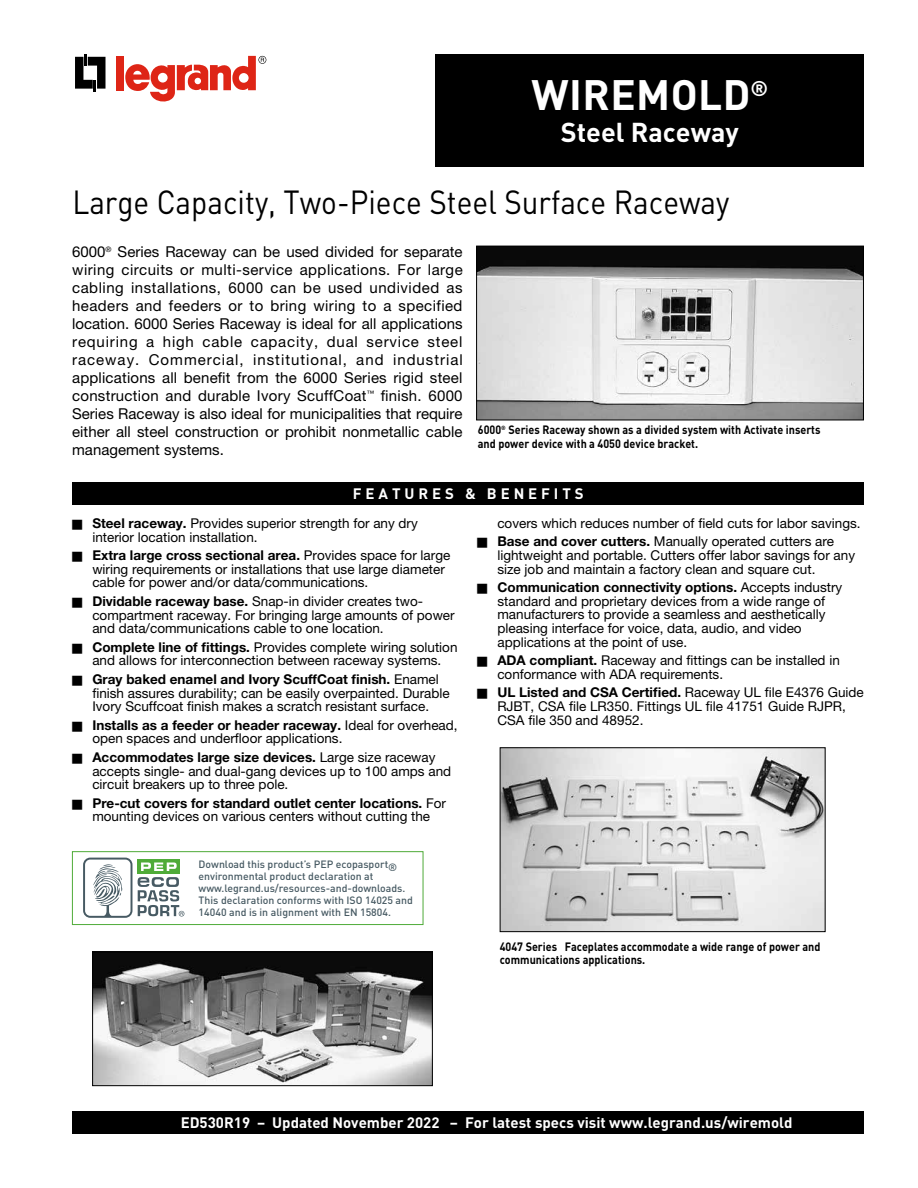
<style>
.page{position:relative;width:918px;height:1188px;background:#fff}
.page>*{position:absolute;margin:0;border:0;box-sizing:border-box;transform-origin:0 0}
.t1{font:700 42px "DIN Pro";letter-spacing:.01em;color:#fff}
.t2{font:33px "DIN Pro";color:#000;scale:.9 1}
.t3{font:700 27px "DIN Pro";color:#fff}
.t4{font:15px/18px "Helvetica Neue";color:#000;text-align:justify}
.t5{font:700 15px "DIN Pro";color:#fff}
.t6{font:700 15px "DIN Pro";letter-spacing:.26em;color:#fff}
.t7{font:13.5px/13.8px "Helvetica Neue";color:#000}
.t8{font:700 12px/13.5px "DIN Pro";color:#000;scale:.9 1}
.t9{font:500 10.5px/12px "DIN Pro";color:#475a63}
.s1{font-weight:700}
</style>
<div class="page">
<div style="left:436px;top:54px;width:428px;height:112px;background:#000"></div>
<div style="left:72px;top:482px;width:792px;height:23px;background:#000"></div>
<div style="left:72px;top:1111px;width:792px;height:23px;background:#000"></div>
<img style="left:478px;top:248px;width:384px;height:170px">
<div style="left:476px;top:246px;width:388px;height:174px;border:1px solid #000"></div>
<img style="left:94px;top:954px;width:337px;height:130px">
<div style="left:92px;top:952px;width:341px;height:134px;border:1px solid #000"></div>
<img style="left:502px;top:749px;width:322px;height:181px">
<div style="left:500px;top:747px;width:326px;height:185px;border:1px solid #000"></div>
<svg style="left:75px;top:54px;width:31px;height:37px"></svg>
<div style="left:117px;top:56px;width:7px;height:34px;background:#de2516"></div>
<svg style="left:125px;top:56px;width:141px;height:46px"></svg>
<div style="left:72px;top:851px;width:351px;height:74px;border:1px solid #4fab38"></div>
<div style="left:137px;top:859px;width:43px;height:15px;background:#4fab38"></div>
<svg style="left:141px;top:863px;width:36px;height:8px"></svg>
<svg style="left:83px;top:858px;width:49px;height:60px"></svg>
<svg style="left:138px;top:877px;width:46px;height:40px"></svg>
<h1 class="t1" style="left:532px;top:66px;width:238px">WIREMOLD<sup>®</sup></h1>
<h3 class="t3" style="left:561px;top:114px;width:180px">Steel Raceway</h3>
<h2 class="t2" style="left:72px;top:179px;width:732px">Large Capacity, Two-Piece Steel Surface Raceway</h2>
<p class="t4" style="left:72px;top:243px;width:392px">6000<sup>®</sup> Series Raceway can be used divided for separate wiring circuits or multi-service applications. For large cabling installations, 6000 can be used undivided as headers and feeders or to bring wiring to a specified location. 6000 Series Raceway is ideal for all applications requiring a high cable capacity, dual service steel raceway. Commercial, institutional, and industrial applications all benefit from the 6000 Series rigid steel construction and durable Ivory ScuffCoat<sup>™</sup> finish. 6000<br>Series Raceway is also ideal for municipalities that require either all steel construction or prohibit nonmetallic cable management systems.</p>
<p class="t8" style="left:478px;top:423px;width:382px">6000<sup>®</sup> Series Raceway shown as a divided system with Activate inserts and power device with a 4050 device bracket.</p>
<p class="t6" style="left:353px;top:483px;width:232px">FEATURES &amp; BENEFITS</p>
<p class="t7" style="left:92px;top:516px;width:327px;text-indent:-20px">■ <span class="s1">Steel raceway.</span> Provides superior strength for any dry interior location installation.</p>
<p class="t7" style="left:92px;top:548px;width:359px;text-indent:-20px">■ <span class="s1">Extra large cross sectional area.</span> Provides space for large wiring requirements or installations that use large diameter cable for power and/or data/communications.</p>
<p class="t7" style="left:92px;top:594px;width:364px;text-indent:-20px">■ <span class="s1">Dividable raceway base.</span> Snap-in divider creates two&shy;compartment raceway. For bringing large amounts of power and data/communications cable to one location.</p>
<p class="t7" style="left:72px;top:640px;width:387px;text-align:center">■ <span class="s1">Complete line of fittings.</span> Provides complete wiring solution and allows for interconnection between raceway systems.</p>
<p class="t7" style="left:92px;top:672px;width:359px;text-indent:-20px">■ <span class="s1">Gray baked enamel and Ivory ScuffCoat finish.</span> Enamel finish assures durability; can be easily overpainted. Durable<br>Ivory Scuffcoat finish makes a scratch resistant surface.</p>
<p class="t7" style="left:92px;top:718px;width:367px;text-indent:-20px">■ <span class="s1">Installs as a feeder or header raceway.</span> Ideal for overhead, open spaces and underfloor applications.</p>
<p class="t7" style="left:92px;top:750px;width:360px;text-indent:-20px">■ <span class="s1">Accommodates large size devices.</span> Large size raceway accepts single- and dual-gang devices up to 100 amps and circuit breakers up to three pole.</p>
<p class="t7" style="left:72px;top:796px;width:375px;text-align:center">■ <span class="s1">Pre-cut covers for standard outlet center locations.</span> For mounting devices on various centers without cutting the</p>
<p class="t9" style="left:199px;top:857px;width:216px">Download this product’s PEP ecopasport® environmental product declaration at www.legrand.us/resources-and-downloads.<br>This declaration conforms with ISO 14025 and 14040 and is in alignment with EN 15804.</p>
<p class="t7" style="left:497px;top:516px;width:365px">covers which reduces number of field cuts for labor savings.</p>
<p class="t7" style="left:497px;top:534px;width:359px;text-indent:-20px">■ <span class="s1">Base and cover cutters.</span> Manually operated cutters are lightweight and portable. Cutters offer labor savings for any size job and maintain a factory clean and square cut.</p>
<p class="t7" style="left:497px;top:580px;width:346px;text-indent:-20px">■ <span class="s1">Communication connectivity options.</span> Accepts industry standard and proprietary devices from a wide range of manufacturers to provide a seamless and aesthetically pleasing interface for voice, data, audio, and video applications at the point of use.</p>
<p class="t7" style="left:497px;top:653px;width:344px;text-indent:-20px">■ <span class="s1">ADA compliant.</span> Raceway and fittings can be installed in conformance with ADA requirements.</p>
<p class="t7" style="left:497px;top:686px;width:368px;text-indent:-20px">■ <span class="s1">UL Listed and CSA Certified.</span> Raceway UL file E4376 Guide<br>RJBT, CSA file LR350. Fittings UL file 41751 Guide RJPR,<br>CSA file 350 and 48952.</p>
<p class="t8" style="left:500px;top:939px;width:358px">4047 Series Faceplates accommodate a wide range of power and communications applications.</p>
<p class="t5" style="left:181px;top:1113px;width:613px">ED530R19 – Updated November 2022 – For latest specs visit www.legrand.us/wiremold</p>
</div>
